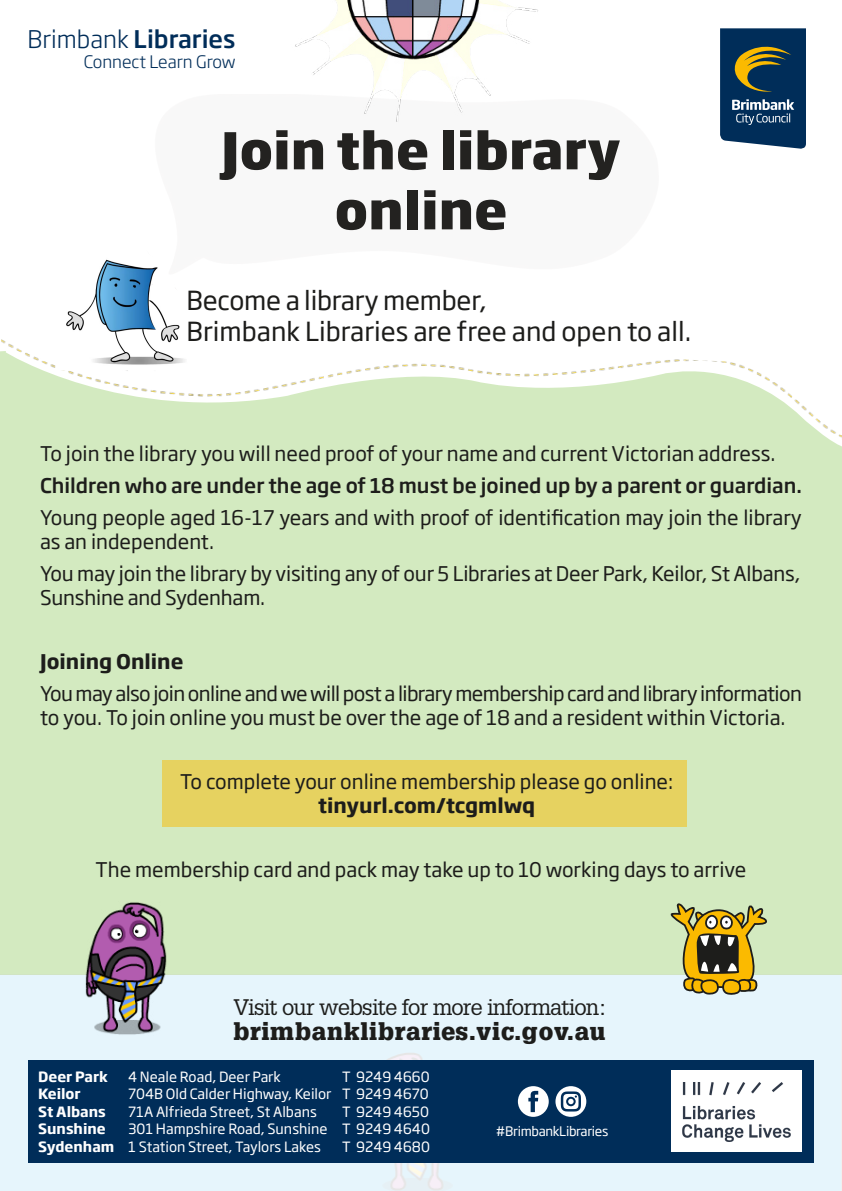
<style>
.page{position:relative;width:842px;height:1191px;background:#fff}
.page>*{position:absolute;margin:0;border:0;box-sizing:border-box;transform-origin:0 0}
.t1{font:800 50px/60px "Soho Gothic Pro";color:#1d1d1b;text-align:center}
.t2{font:26px/31px "Soho Gothic Pro";color:#1d1d1b}
.t3{font:900 24px "Glypha LT Std";letter-spacing:.03em;color:#1d1d1b}
.t4{font:500 24px "Soho Gothic Pro";color:#002d59}
.t5{font:22px "Glypha LT Std";letter-spacing:-.04em;color:#1d1d1b}
.t6{font:20px/24px "Soho Gothic Pro";color:#1d1d1b}
.t7{font:20px/24px "Soho Gothic Pro";letter-spacing:-.03em;color:#1d1d1b}
.t8{font:500 20px "Soho Gothic Pro";color:#1d1d1b}
.t9{font:700 20px "Soho Gothic Pro";color:#1d1d1b}
.t10{font:300 17px "Soho Gothic Pro";color:#002d59}
.t11{font:14px/17.5px "Soho Gothic Pro";color:#fff}
.t12{font:700 14px "Soho Gothic Pro";color:#fff}
.t13{font:13px "Soho Gothic Pro";letter-spacing:-.025em;color:#fff}
.s1{font-weight:300}
.s2{font-weight:700}
</style>
<div class="page">
<div style="left:0;top:974px;width:842px;height:217px;background:#e6f5fc"></div>
<div style="left:0;top:440px;width:842px;height:534px;background:#d3eac0"></div>
<svg style="left:720px;top:28px;width:86px;height:121px"></svg>
<div style="left:28px;top:1059px;width:786px;height:103px;background:#002d59"></div>
<div style="left:671px;top:1070px;width:131px;height:81px;background:#fff"></div>
<img style="left:682px;top:1082px;width:109px;height:59px">
<svg style="left:555px;top:1086px;width:31px;height:30px"></svg>
<svg style="left:518px;top:1086px;width:31px;height:30px"></svg>
<img style="left:0;top:339px;width:842px;height:101px">
<img style="left:84px;top:901px;width:84px;height:134px">
<div style="left:162px;top:760px;width:525px;height:66px;background:#e6d260"></div>
<img style="left:188px;top:339px;width:470px;height:32px">
<img style="left:295px;top:0;width:243px;height:122px">
<svg style="left:669px;top:902px;width:100px;height:95px"></svg>
<img style="left:55px;top:259px;width:133px;height:112px">
<p class="t4" style="left:28px;top:20px;width:209px"><span class="s1">Brimbank</span> Libraries</p>
<p class="t10" style="left:84px;top:49px;width:153px">Connect Learn Grow</p>
<h1 class="t1" style="left:221px;top:117px;width:401px">Join the library online</h1>
<h2 class="t2" style="left:186px;top:283px;width:506px">Become a library member,<br>Brimbank Libraries are free and open to all.</h2>
<p class="t6" style="left:40px;top:440px;width:737px">To join the library you will need proof of your name and current Victorian address.</p>
<p class="t8" style="left:40px;top:470px;width:763px">Children who are under the age of 18 must be joined up by a parent or guardian.</p>
<p class="t6" style="left:40px;top:504px;width:763px">Young people aged 16-17 years and with proof of identification may join the library as an independent.</p>
<p class="t6" style="left:40px;top:560px;width:762px">You may join the library by visiting any of our 5 Libraries at Deer Park, Keilor, St Albans,<br>Sunshine and Sydenham.</p>
<p class="t9" style="left:40px;top:645px;width:145px">Joining Online</p>
<p class="t7" style="left:40px;top:680px;width:763px">You may also join online and we will post a library membership card and library information to you. To join online you must be over the age of 18 and a resident within Victoria.</p>
<p class="t6" style="left:180px;top:768px;width:495px">To complete your online membership please go online:</p>
<p class="t9" style="left:318px;top:789px;width:219px">tinyurl.com/tcgmlwq</p>
<p class="t6" style="left:96px;top:856px;width:652px">The membership card and pack may take up to 10 working days to arrive</p>
<p class="t5" style="left:233px;top:993px;width:375px">Visit our website for more information:</p>
<p class="t3" style="left:233px;top:1016px;width:373px">brimbanklibraries.vic.gov.au</p>
<p class="t12" style="left:38px;top:1065px;width:71px">Deer Park</p>
<p class="t11" style="left:128px;top:1067px;width:154px">4 Neale Road, Deer Park</p>
<p class="t11" style="left:342px;top:1067px;width:89px">T 9249 4660</p>
<p class="t12" style="left:38px;top:1083px;width:44px">Keilor</p>
<p class="t11" style="left:128px;top:1084px;width:302px">704B Old Calder Highway, Keilor T 9249 4670</p>
<p class="t12" style="left:38px;top:1100px;width:69px">St Albans</p>
<p class="t11" style="left:128px;top:1102px;width:190px">71A Alfrieda Street, St Albans</p>
<p class="t11" style="left:342px;top:1102px;width:88px">T 9249 4650</p>
<p class="t12" style="left:38px;top:1118px;width:69px">Sunshine</p>
<p class="t11" style="left:38px;top:1119px;width:393px;text-indent:90px">301 Hampshire Road, Sunshine T 9249 4640<br><span class="s2">Sydenham</span> 1 Station Street, Taylors Lakes</p>
<p class="t11" style="left:342px;top:1137px;width:89px">T 9249 4680</p>
<p class="t13" style="left:496px;top:1120px;width:114px">#BrimbankLibraries</p>
</div>
